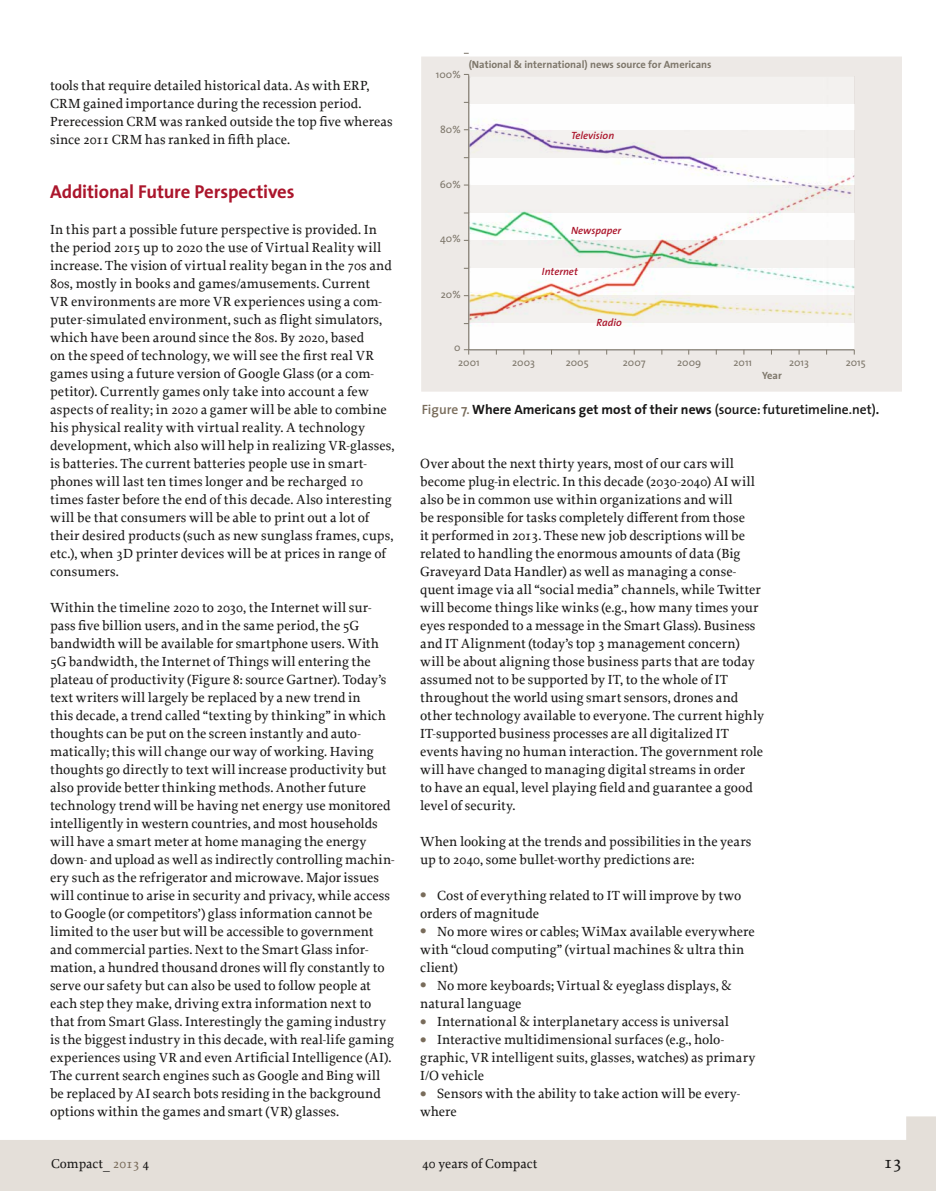
<style>
.page{position:relative;width:936px;height:1191px;background:#fff}
.page>*{position:absolute;margin:0;border:0;box-sizing:border-box;transform-origin:0 0}
.t1{font:700 18.75px "The Sans";letter-spacing:-.01em;color:#ab162c}
.t2{font:500 18px "Proforma";color:#181716}
.t3{font:500 13.8px/18px "Proforma";letter-spacing:.005em;color:#181716}
.t4{font:700 13.5px "The Sans";color:#181716}
.t5{font:500 13.5px "Proforma";color:#181716}
.t6{font:700 10.5px "The Sans";color:#7e776b}
.t7{font:10.5px/14.9px "The Sans";color:#7e776b}
.t8{font:italic 600 10.5px "The Sans";color:#ab152b}
.s1{font-weight:600;color:#796c5b}
.s2{font-weight:600}
.s3{font-family:"Rockwell";font-weight:700;font-size:18px;color:#796c5b}
.s4{color:#796c5b}
</style>
<div class="page">
<svg style="left:0;top:1116px;width:935px;height:75px;fill:#e4dfd9"></svg>
<div style="left:421px;top:57px;width:480px;height:335px;background:#ede9e6"></div>
<svg style="left:468px;top:74px;width:386px;height:276px"></svg>
<svg style="left:464px;top:349px;width:5px;height:5px"></svg>
<p class="t3" style="left:50px;top:76px;width:344px">tools that require detailed historical data. As with ERP, CRM gained importance during the recession period.<br>Prerecession CRM was ranked outside the top five whereas since 2011 CRM has ranked in fifth place.</p>
<h1 class="t1" style="left:50px;top:176px;width:246px">Additional Future Perspectives</h1>
<p class="t3" style="left:50px;top:220px;width:346px">In this part a possible future perspective is provided. In the period 2015 up to 2020 the use of Virtual Reality will increase. The vision of virtual reality began in the 70s and 80s, mostly in books and games/amusements. Current<br>VR environments are more VR experiences using a com‑ puter-simulated environment, such as flight simulators, which have been around since the 80s. By 2020, based<br>on the speed of technology, we will see the first real VR games using a future version of Google Glass (or a com‑ petitor). Currently games only take into account a few aspects of reality; in 2020 a gamer will be able to combine his physical reality with virtual reality. A technology development, which also will help in realizing VR-glasses, is batteries. The current batteries people use in smart‑ phones will last ten times longer and be recharged 10 times faster before the end of this decade. Also interesting will be that consumers will be able to print out a lot of their desired products (such as new sunglass frames, cups, etc.), when 3D printer devices will be at prices in range of consumers.</p>
<p class="t3" style="left:50px;top:598px;width:346px">Within the timeline 2020 to 2030, the Internet will sur‑ pass five billion users, and in the same period, the 5G bandwidth will be available for smartphone users. With 5G bandwidth, the Internet of Things will entering the plateau of productivity (Figure 8: source Gartner). Today’s text writers will largely be replaced by a new trend in<br>this decade, a trend called “texting by thinking” in which thoughts can be put on the screen instantly and auto‑ matically; this will change our way of working. Having thoughts go directly to text will increase productivity but also provide better thinking methods. Another future technology trend will be having net energy use monitored intelligently in western countries, and most households will have a smart meter at home managing the energy down- and upload as well as indirectly controlling machin‑ ery such as the refrigerator and microwave. Major issues will continue to arise in security and privacy, while access to Google (or competitors’) glass information cannot be limited to the user but will be accessible to government and commercial parties. Next to the Smart Glass infor‑ mation, a hundred thousand drones will fly constantly to serve our safety but can also be used to follow people at each step they make, driving extra information next to that from Smart Glass. Interestingly the gaming industry is the biggest industry in this decade, with real-life gaming experiences using VR and even Artificial Intelligence (AI).<br>The current search engines such as Google and Bing will be replaced by AI search bots residing in the background options within the games and smart (VR) glasses.</p>
<p class="t7" style="left:436px;top:66px;width:26px">100%</p>
<p class="t6" style="left:468px;top:55px;width:244px">(National &amp; international) news source for Americans</p>
<p class="t7" style="left:440px;top:122px;width:22px">80%</p>
<p class="t7" style="left:440px;top:177px;width:22px">60%</p>
<p class="t7" style="left:440px;top:231px;width:22px">40%</p>
<p class="t7" style="left:441px;top:286px;width:21px">20%</p>
<p class="t8" style="left:571px;top:127px;width:45px">Television</p>
<p class="t8" style="left:571px;top:221px;width:52px">Newspaper</p>
<p class="t8" style="left:542px;top:263px;width:37px">Internet</p>
<p class="t8" style="left:596px;top:313px;width:27px">Radio</p>
<p class="t7" style="left:458px;top:340px;width:23px;text-indent:-4px">0<br>2001</p>
<p class="t7" style="left:512px;top:355px;width:24px">2003</p>
<p class="t7" style="left:565px;top:355px;width:24px">2005</p>
<p class="t7" style="left:622px;top:355px;width:24px">2007</p>
<p class="t7" style="left:677px;top:355px;width:26px">2009</p>
<p class="t7" style="left:733px;top:355px;width:20px">2011</p>
<p class="t7" style="left:789px;top:355px;width:21px">2013</p>
<p class="t7" style="left:845px;top:355px;width:21px">2015</p>
<p class="t6" style="left:762px;top:366px;width:21px">Year</p>
<p class="t4" style="left:422px;top:398px;width:459px"><span class="s1">Figure 7.</span> Where Americans get most of their news <span class="s2">(source: futuretimeline.net)</span>.</p>
<p class="t3" style="left:420px;top:454px;width:345px">Over about the next thirty years, most of our cars will become plug-in electric. In this decade (2030-2040) AI will also be in common use within organizations and will<br>be responsible for tasks completely different from those<br>it performed in 2013. These new job descriptions will be related to handling the enormous amounts of data (Big Graveyard Data Handler) as well as managing a conse‑ quent image via all “social media” channels, while Twitter will become things like winks (e.g., how many times your eyes responded to a message in the Smart Glass). Business and IT Alignment (today’s top 3 management concern) will be about aligning those business parts that are today assumed not to be supported by IT, to the whole of IT throughout the world using smart sensors, drones and other technology available to everyone. The current highly IT-supported business processes are all digitalized IT events having no human interaction. The government role will have changed to managing digital streams in order<br>to have an equal, level playing field and guarantee a good level of security.</p>
<p class="t3" style="left:420px;top:832px;width:332px">When looking at the trends and possibilities in the years up to 2040, some bullet-worthy predictions are:</p>
<p class="t3" style="left:420px;top:886px;width:323px"><span class="s3">•</span> Cost of everything related to IT will improve by two orders of magnitude</p>
<p class="t3" style="left:420px;top:922px;width:336px"><span class="s3">•</span> No more wires or cables; WiMax available everywhere with “cloud computing” (virtual machines &amp; ultra thin client)</p>
<p class="t3" style="left:420px;top:976px;width:313px"><span class="s3">•</span> No more keyboards; Virtual &amp; eyeglass displays, &amp; natural language</p>
<p class="t3" style="left:420px;top:1012px;width:310px"><span class="s3">•</span> International &amp; interplanetary access is universal</p>
<p class="t3" style="left:420px;top:1030px;width:337px"><span class="s3">•</span> Interactive multidimensional surfaces (e.g., holo‑ graphic, VR intelligent suits, glasses, watches) as primary<br>I/O vehicle</p>
<p class="t3" style="left:420px;top:1084px;width:321px"><span class="s3">•</span> Sensors with the ability to take action will be every‑ where</p>
<p class="t5" style="left:51px;top:1155px;width:100px">Compact_ <span class="s4">2013</span> 4</p>
<p class="t5" style="left:422px;top:1155px;width:117px">40 years of Compact</p>
<h2 class="t2" style="left:883px;top:1151px;width:19px">13</h2>
</div>
